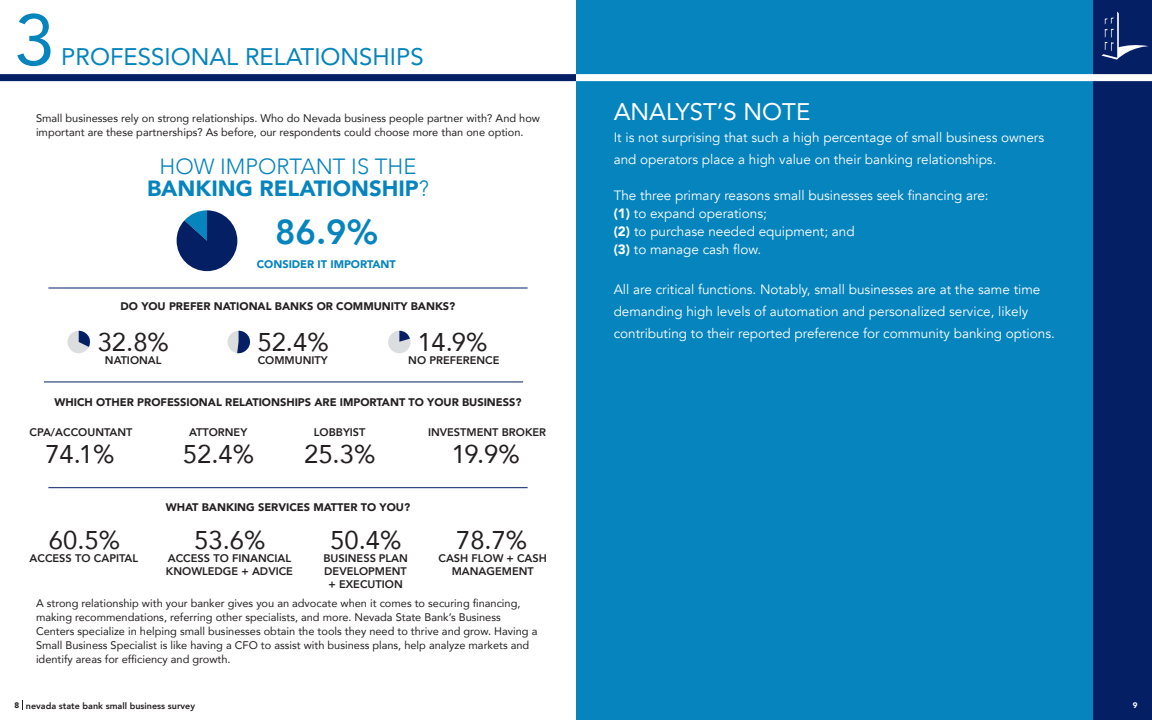
<style>
.page{position:relative;width:1152px;height:720px;background:#fff}
.page>*{position:absolute;margin:0;border:0;box-sizing:border-box;transform-origin:0 0}
.t1{font:72px "Avenir";color:#0584bd}
.t2{font:800 34.6px "Avenir";color:#0584bd}
.t3{font:25.6px "Avenir";color:#231f20}
.t4{font:24px "Avenir";color:#0584bd}
.t5{font:24px "Avenir";color:#fff}
.t6{font:900 22px/22px "Avenir";color:#0584bd;text-align:center}
.t7{font:13.5px/22px "Avenir";color:#fff}
.t8{font:11px/14px "Avenir";color:#231f20}
.t9{font:800 11px/13px "Avenir";color:#231f20;text-align:center}
.t10{font:900 11px "Avenir";color:#231f20}
.t11{font:900 11px "Avenir";color:#0584bd}
.t12{font:800 9px "Avenir";color:#231f20}
.t13{font:900 8px "Avenir";color:#fff}
.s1{font-weight:300}
.s2{font-weight:900;font-size:8px}
.s3{font-weight:900}
</style>
<div class="page">
<div style="left:576px;top:0;width:576px;height:720px;background:#0584bd"></div>
<div style="left:1094px;top:0;width:58px;height:720px;background:#051f64"></div>
<hr style="left:48px;top:487px;width:480px;height:1px;background:#051f64">
<hr style="left:48px;top:288px;width:480px;height:1px;background:#051f64">
<div style="left:576px;top:74px;width:576px;height:7px;background:#fff"></div>
<div style="left:0;top:74px;width:576px;height:7px;background:#051f64"></div>
<svg style="left:177px;top:210px;width:60px;height:61px"></svg>
<hr style="left:44px;top:381px;width:479px;height:1px;background:#051f64">
<div style="left:68px;top:331px;width:22px;height:22px;background:#dcdddf;border-radius:50%"></div>
<svg style="left:79px;top:331px;width:11px;height:16px"></svg>
<div style="left:228px;top:331px;width:22px;height:22px;background:#dcdddf;border-radius:50%"></div>
<svg style="left:237px;top:331px;width:13px;height:23px"></svg>
<div style="left:388px;top:331px;width:23px;height:22px;background:#dcdddf;border-radius:50%"></div>
<svg style="left:399px;top:331px;width:11px;height:11px"></svg>
<svg style="left:1102px;top:11px;width:47px;height:49px"></svg>
<h1 class="t1" style="left:15px;top:-18px;width:42px">3</h1>
<h3 class="t4" style="left:61px;top:38px;width:364px">PROFESSIONAL RELATIONSHIPS</h3>
<p class="t8" style="left:36px;top:111px;width:506px">Small businesses rely on strong relationships. Who do Nevada business people partner with? And how important are these partnerships? As before, our respondents could choose more than one option.</p>
<h3 class="t6" style="left:147px;top:155px;width:283px"><span class="s1">HOW IMPORTANT IS THE<br></span>BANKING RELATIONSHIP<span class="s1">?</span></h3>
<h2 class="t2" style="left:275px;top:205px;width:105px">86.9%</h2>
<p class="t11" style="left:257px;top:254px;width:141px">CONSIDER IT IMPORTANT</p>
<p class="t10" style="left:121px;top:297px;width:336px">DO YOU PREFER NATIONAL BANKS OR COMMUNITY BANKS?</p>
<h3 class="t3" style="left:98px;top:321px;width:73px">32.8%</h3>
<p class="t9" style="left:105px;top:354px;width:58px">NATIONAL</p>
<h3 class="t3" style="left:257px;top:321px;width:73px">52.4%</h3>
<p class="t9" style="left:258px;top:354px;width:72px">COMMUNITY</p>
<h3 class="t3" style="left:417px;top:321px;width:72px">14.9%</h3>
<p class="t9" style="left:408px;top:354px;width:93px">NO PREFERENCE</p>
<p class="t10" style="left:54px;top:393px;width:469px">WHICH OTHER PROFESSIONAL RELATIONSHIPS ARE IMPORTANT TO YOUR BUSINESS?</p>
<h3 class="t3" style="left:45px;top:434px;width:71px">74.1%</h3>
<p class="t9" style="left:30px;top:426px;width:104px">CPA/ACCOUNTANT</p>
<p class="t9" style="left:189px;top:426px;width:60px">ATTORNEY</p>
<p class="t9" style="left:428px;top:426px;width:120px">INVESTMENT BROKER</p>
<p class="t9" style="left:314px;top:426px;width:53px">LOBBYIST</p>
<h3 class="t3" style="left:183px;top:434px;width:73px">52.4%</h3>
<h3 class="t3" style="left:304px;top:434px;width:73px">25.3%</h3>
<h3 class="t3" style="left:451px;top:434px;width:70px">19.9%</h3>
<h3 class="t3" style="left:49px;top:519px;width:73px">60.5%</h3>
<p class="t9" style="left:30px;top:552px;width:110px">ACCESS TO CAPITAL</p>
<p class="t10" style="left:166px;top:497px;width:246px">WHAT BANKING SERVICES MATTER TO YOU?</p>
<h3 class="t3" style="left:194px;top:519px;width:73px">53.6%</h3>
<p class="t9" style="left:166px;top:552px;width:129px;text-align:left">ACCESS TO FINANCIAL<br>KNOWLEDGE + ADVICE</p>
<h3 class="t3" style="left:330px;top:519px;width:73px">50.4%</h3>
<p class="t9" style="left:323px;top:552px;width:86px">BUSINESS PLAN<br>DEVELOPMENT + EXECUTION</p>
<h3 class="t3" style="left:456px;top:519px;width:73px">78.7%</h3>
<p class="t9" style="left:438px;top:552px;width:110px">CASH FLOW + CASH<br>MANAGEMENT</p>
<p class="t8" style="left:36px;top:596px;width:503px">A strong relationship with your banker gives you an advocate when it comes to securing financing, making recommendations, referring other specialists, and more. Nevada State Bank’s Business Centers specialize in helping small businesses obtain the tools they need to thrive and grow. Having a Small Business Specialist is like having a CFO to assist with business plans, help analyze markets and identify areas for efficiency and growth.</p>
<p class="t12" style="left:15px;top:699px;width:182px"><span class="s2">8</span> nevada state bank small business survey</p>
<h3 class="t5" style="left:614px;top:92px;width:198px">ANALYST’S NOTE</h3>
<p class="t7" style="left:614px;top:126px;width:432px">It is not surprising that such a high percentage of small business owners and operators place a high value on their banking relationships.</p>
<p class="t7" style="left:614px;top:186px;width:377px;line-height:18px">The three primary reasons small businesses seek financing are: <span class="s3">(1)</span> to expand operations;<br><span class="s3">(2)</span> to purchase needed equipment; and<br><span class="s3">(3)</span> to manage cash flow.</p>
<p class="t7" style="left:614px;top:278px;width:443px">All are critical functions. Notably, small businesses are at the same time demanding high levels of automation and personalized service, likely contributing to their reported preference for community banking options.</p>
<p class="t13" style="left:1133px;top:699px;width:6px">9</p>
</div>
